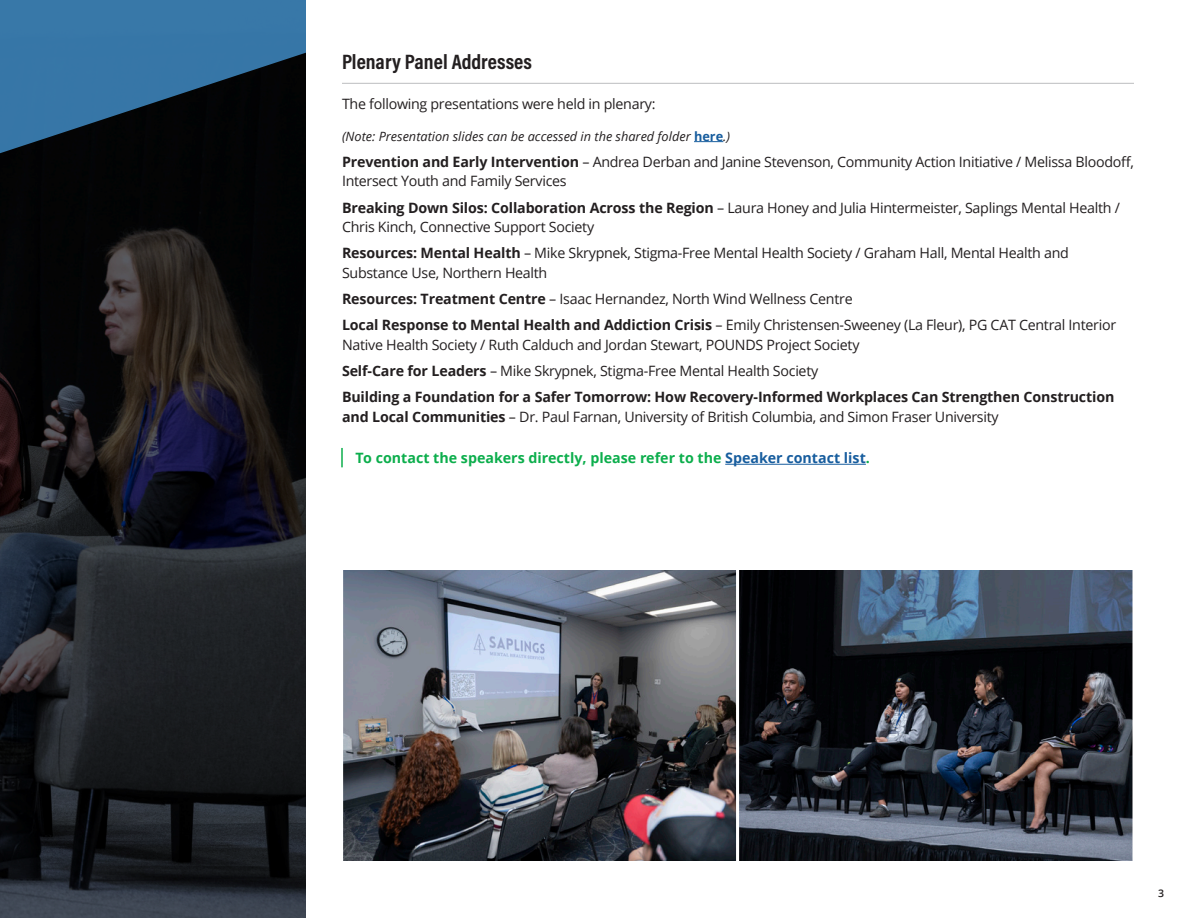
<style>
.page{position:relative;width:1188px;height:918px;background:#fff}
.page>*{position:absolute;margin:0;border:0;box-sizing:border-box;transform-origin:0 0}
.Heading_with_rule_below{font:700 21px "Acumin Pro Cond";color:#231f20}
.t1{font:14.25px/19.5px "Open Sans";letter-spacing:-.02em;color:#231f20}
.t2{font:700 14.25px/19.5px "Open Sans";letter-spacing:-.01em;color:#231f20}
.Highlight{font:700 14.25px "Noto Sans";color:#0cae4c}
.Italic_Description{font:italic 12.75px "Open Sans";color:#231f20}
.t3{font:600 10.5px "Open Sans";color:#231f20}
.s1{font-weight:700;font-style:normal;color:#175d9e}
.s2{font-weight:700}
.s3{font-weight:400}
.s4{color:#175d9e}
</style>
<div class="page">
<hr style="left:342px;top:83px;width:792px;height:1px;background:#bcbdc0">
<svg style="left:694px;top:141px;width:29px;height:1px"></svg>
<svg style="left:341px;top:448px;width:2px;height:19px"></svg>
<hr style="left:725px;top:464px;width:141px;height:1px;background:#175d9e">
<img style="left:344px;top:571px;width:788px;height:289px">
<div style="left:340px;top:567px;width:400px;height:297px;border:3px solid #fff"></div>
<div style="left:736px;top:567px;width:400px;height:297px;border:3px solid #fff"></div>
<svg style="left:0;top:158px;width:306px;height:760px;background:#17181d"></svg>
<svg style="left:0;top:0;width:306px;height:158px;background:#254f6f"></svg>
<p class="Heading_with_rule_below" style="left:342px;top:48px;width:192px">Plenary Panel Addresses</p>
<p class="t1" style="left:342px;top:94px;width:315px">The following presentations were held in plenary:</p>
<p class="Italic_Description" style="left:342px;top:127px;width:390px">(Note: Presentation slides can be accessed in the shared folder <span class="s1">here</span>.)</p>
<p class="t1" style="left:342px;top:152px;width:794px"><span class="s2">Prevention and Early Intervention</span> – Andrea Derban and Janine Stevenson, Community Action Initiative / Melissa Bloodoff,<br>Intersect Youth and Family Services</p>
<p class="t1" style="left:342px;top:197px;width:779px"><span class="s2">Breaking Down Silos: Collaboration Across the Region</span> – Laura Honey and Julia Hintermeister, Saplings Mental Health /<br>Chris Kinch, Connective Support Society</p>
<p class="t1" style="left:342px;top:243px;width:728px"><span class="s2">Resources: Mental Health</span> – Mike Skrypnek, Stigma-Free Mental Health Society / Graham Hall, Mental Health and<br>Substance Use, Northern Health</p>
<p class="t1" style="left:342px;top:289px;width:512px"><span class="s2">Resources: Treatment Centre</span> – Isaac Hernandez, North Wind Wellness Centre</p>
<p class="t1" style="left:342px;top:315px;width:776px"><span class="s2">Local Response to Mental Health and Addiction Crisis</span> – Emily Christensen-Sweeney (La Fleur), PG CAT Central Interior<br>Native Health Society / Ruth Calduch and Jordan Stewart, POUNDS Project Society</p>
<p class="t1" style="left:342px;top:361px;width:478px"><span class="s2">Self-Care for Leaders</span> – Mike Skrypnek, Stigma-Free Mental Health Society</p>
<p class="t2" style="left:342px;top:387px;width:774px">Building a Foundation for a Safer Tomorrow: How Recovery-Informed Workplaces Can Strengthen Construction and Local Communities <span class="s3">– Dr. Paul Farnan, University of British Columbia, and Simon Fraser University</span></p>
<p class="Highlight" style="left:356px;top:448px;width:516px">To contact the speakers directly, please refer to the <span class="s4">Speaker contact list</span>.</p>
<p class="t3" style="left:1158px;top:886px;width:7px">3</p>
</div>
